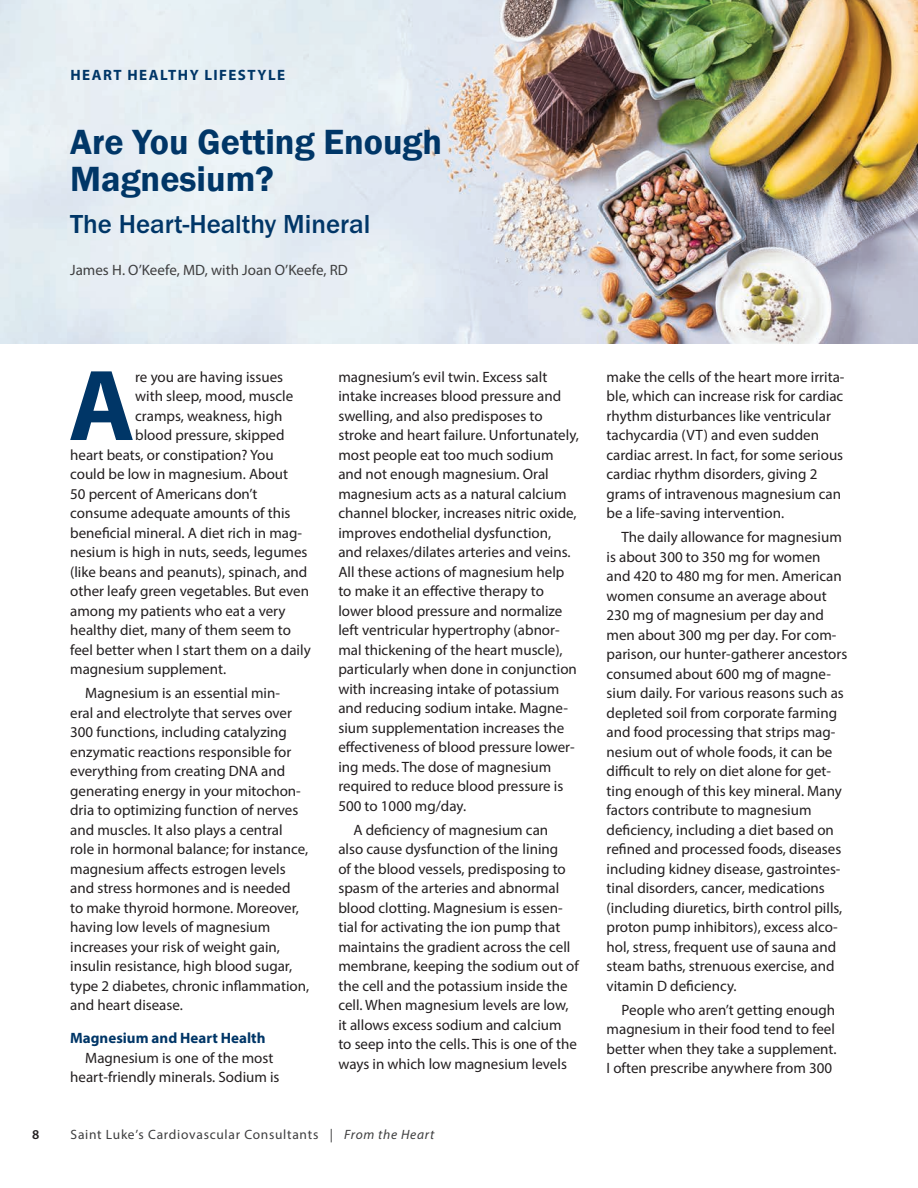
<style>
.page{position:relative;width:918px;height:1188px;background:#fff}
.page>*{position:absolute;margin:0;border:0;box-sizing:border-box;transform-origin:0 0}
.t1{font:700 101.85px "Myriad Pro";color:#003667}
.t2{font:600 36px/37.5px "Franklin Gothic";color:#003667}
.t3{font:500 27px "Franklin Gothic URW";color:#003667}
.t4{font:15px/19.5px "Myriad Pro";color:#231f20}
.t5{font:15px "Myriad Pro";color:#3e3e3f}
.t6{font:700 15px "Myriad Pro";color:#003667}
.t7{font:700 15px "Myriad Pro";letter-spacing:.1em;color:#003667}
.t8{font:13.5px "Myriad Pro";letter-spacing:.05em;color:#3e3e3f}
.t9{font:600 13.5px "Myriad Pro";color:#231f20}
.s1{font-style:italic}
</style>
<div class="page">
<img style="left:0;top:0;width:918px;height:343px">
<p class="t7" style="left:70px;top:66px;width:216px">HEART HEALTHY LIFESTYLE</p>
<h2 class="t2" style="left:70px;top:123px;width:373px">Are You Getting Enough<br>Magnesium?</h2>
<h3 class="t3" style="left:70px;top:208px;width:302px">The Heart-Healthy Mineral</h3>
<p class="t5" style="left:70px;top:261px;width:279px">James H. O’Keefe, MD, with Joan O’Keefe, RD</p>
<h1 class="t1" style="left:68px;top:339px;width:68px">A</h1>
<p class="t4" style="left:135px;top:366px;width:149px">re you are having issues</p>
<p class="t4" style="left:135px;top:386px;width:160px">with sleep, mood, muscle</p>
<p class="t4" style="left:135px;top:405px;width:149px">cramps, weakness, high</p>
<p class="t4" style="left:135px;top:425px;width:151px">blood pressure, skipped</p>
<p class="t4" style="left:70px;top:444px;width:205px">heart beats, or constipation? You</p>
<p class="t4" style="left:70px;top:464px;width:219px">could be low in magnesium. About</p>
<p class="t4" style="left:70px;top:483px;width:189px">50 percent of Americans don’t</p>
<p class="t4" style="left:70px;top:503px;width:222px">consume adequate amounts of this</p>
<p class="t4" style="left:70px;top:522px;width:233px">beneficial mineral. A diet rich in mag-</p>
<p class="t4" style="left:70px;top:542px;width:239px">nesium is high in nuts, seeds, legumes</p>
<p class="t4" style="left:70px;top:561px;width:239px">(like beans and peanuts), spinach, and</p>
<p class="t4" style="left:70px;top:581px;width:240px">other leafy green vegetables. But even</p>
<p class="t4" style="left:70px;top:600px;width:217px">among my patients who eat a very</p>
<p class="t4" style="left:70px;top:620px;width:222px">healthy diet, many of them seem to</p>
<p class="t4" style="left:70px;top:639px;width:242px">feel better when I start them on a daily</p>
<p class="t4" style="left:70px;top:659px;width:157px">magnesium supplement.</p>
<p class="t4" style="left:70px;top:683px;width:240px;text-indent:15px">Magnesium is an essential min-<br>eral and electrolyte that serves over 300 functions, including catalyzing enzymatic reactions responsible for everything from creating DNA and generating energy in your mitochon&shy;dria to optimizing function of nerves and muscles. It also plays a central role in hormonal balance; for instance, magnesium affects estrogen levels and stress hormones and is needed<br>to make thyroid hormone. Moreover, having low levels of magnesium increases your risk of weight gain, insulin resistance, high blood sugar, type 2 diabetes, chronic inflammation, and heart disease.</p>
<p class="t6" style="left:70px;top:1028px;width:197px">Magnesium and Heart Health</p>
<p class="t4" style="left:70px;top:1048px;width:211px;text-align:center">Magnesium is one of the most heart-friendly minerals. Sodium is</p>
<p class="t4" style="left:338px;top:366px;width:242px">magnesium’s evil twin. Excess salt intake increases blood pressure and swelling, and also predisposes to stroke and heart failure. Unfortunately, most people eat too much sodium and not enough magnesium. Oral magnesium acts as a natural calcium channel blocker, increases nitric oxide, improves endothelial dysfunction, and relaxes/dilates arteries and veins.<br>All these actions of magnesium help to make it an effective therapy to lower blood pressure and normalize left ventricular hypertrophy (abnor&shy;mal thickening of the heart muscle), particularly when done in conjunction with increasing intake of potassium and reducing sodium intake. Magne&shy;sium supplementation increases the effectiveness of blood pressure lower&shy;ing meds. The dose of magnesium required to reduce blood pressure is 500 to 1000 mg/day.</p>
<p class="t4" style="left:338px;top:820px;width:242px;text-indent:15px">A deficiency of magnesium can<br>also cause dysfunction of the lining<br>of the blood vessels, predisposing to spasm of the arteries and abnormal blood clotting. Magnesium is essen&shy;tial for activating the ion pump that maintains the gradient across the cell membrane, keeping the sodium out of the cell and the potassium inside the cell. When magnesium levels are low, it allows excess sodium and calcium<br>to seep into the cells. This is one of the ways in which low magnesium levels</p>
<p class="t9" style="left:32px;top:1126px;width:9px">8</p>
<p class="t8" style="left:71px;top:1127px;width:365px">Saint Luke’s Cardiovascular Consultants | <span class="s1">From the Heart</span></p>
<p class="t4" style="left:607px;top:366px;width:240px">make the cells of the heart more irrita&shy;ble, which can increase risk for cardiac rhythm disturbances like ventricular tachycardia (VT) and even sudden cardiac arrest. In fact, for some serious cardiac rhythm disorders, giving 2 grams of intravenous magnesium can be a life-saving intervention.</p>
<p class="t4" style="left:607px;top:527px;width:242px;text-indent:15px">The daily allowance for magnesium is about 300 to 350 mg for women and 420 to 480 mg for men. American women consume an average about 230 mg of magnesium per day and men about 300 mg per day. For com&shy;parison, our hunter-gatherer ancestors consumed about 600 mg of magne&shy;sium daily. For various reasons such as depleted soil from corporate farming and food processing that strips mag&shy;nesium out of whole foods, it can be difficult to rely on diet alone for get&shy;ting enough of this key mineral. Many factors contribute to magnesium deficiency, including a diet based on refined and processed foods, diseases including kidney disease, gastrointes&shy;tinal disorders, cancer, medications (including diuretics, birth control pills, proton pump inhibitors), excess alco&shy;hol, stress, frequent use of sauna and steam baths, strenuous exercise, and vitamin D deficiency.</p>
<p class="t4" style="left:607px;top:1000px;width:231px;text-align:justify;text-indent:15px">People who aren’t getting enough magnesium in their food tend to feel better when they take a supplement.<br>I often prescribe anywhere from 300</p>
</div>
